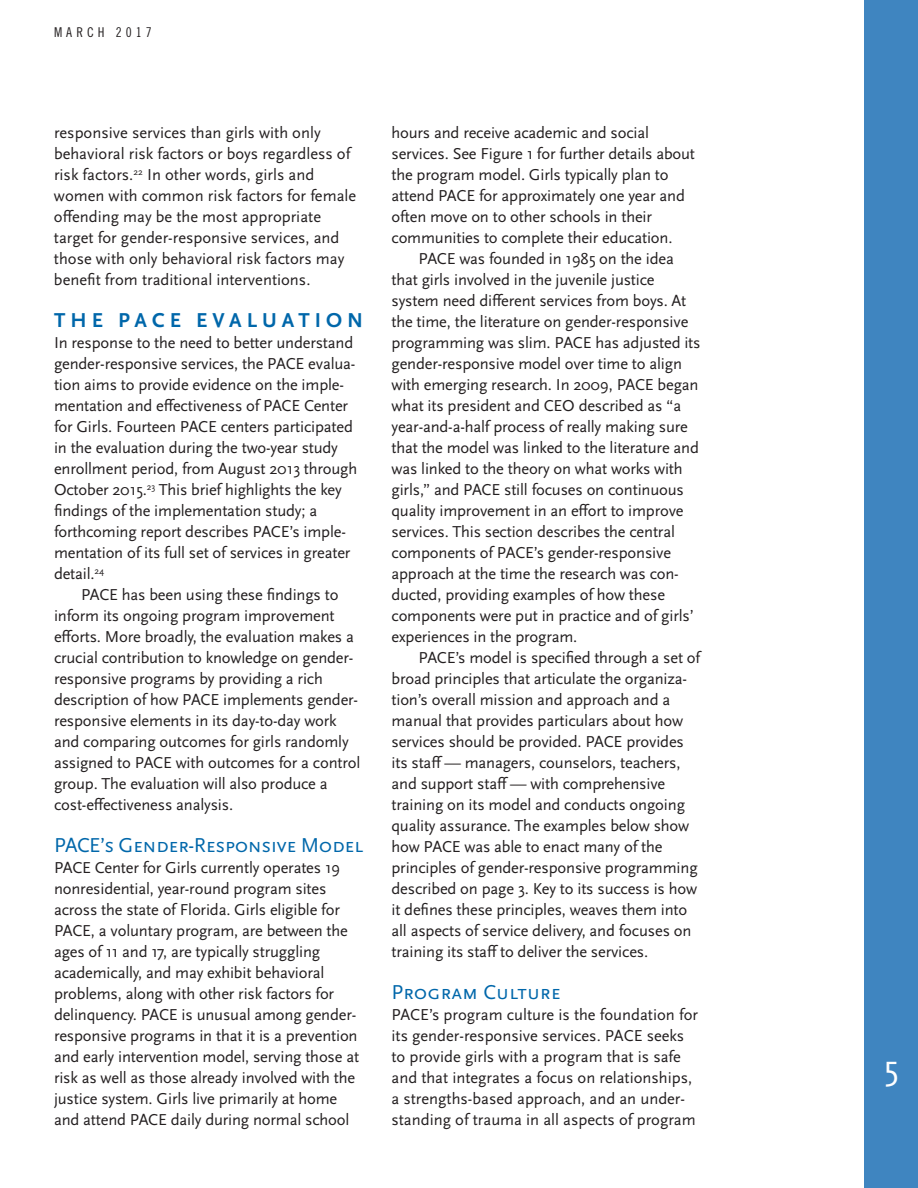
<style>
.page{position:relative;width:918px;height:1188px;background:#fff}
.page>*{position:absolute;margin:0;border:0;box-sizing:border-box;transform-origin:0 0}
.t1{font:36px "Scala Sans OT";color:#fff}
.t2{font:21px "Scala Sans OT";letter-spacing:-.02em;color:#0067aa}
.t3{font:700 21px "Scala Sans OT";letter-spacing:.24em;color:#0067aa}
.t4{font:21px "Scala Sans OT";color:#0067aa}
.t5{font:16.5px/21px "Scala Sans OT";letter-spacing:-.01em;color:#231f20}
.t6{font:13.5px "Trade Gothic LT Std Cn 18";letter-spacing:.3em;color:#231f20}
</style>
<div class="page">
<div style="left:864px;top:0;width:54px;height:1188px;background:#3f85c0"></div>
<p class="t6" style="left:54px;top:24px;width:99px">MARCH 2017</p>
<p class="t5" style="left:54px;top:123px;width:304px">responsive services than girls with only behavioral risk factors or boys regardless of risk factors.<sup>22</sup> In other words, girls and women with common risk factors for female offending may be the most appropriate target for gender-responsive services, and those with only behavioral risk factors may benefit from traditional interventions.</p>
<h2 class="t3" style="left:54px;top:308px;width:311px">THE PACE EVALUATION</h2>
<p class="t5" style="left:54px;top:333px;width:305px">In response to the need to better understand gender-responsive services, the PACE evalua&shy;tion aims to provide evidence on the imple&shy;mentation and effectiveness of PACE Center for Girls. Fourteen PACE centers participated in the evaluation during the two-year study enrollment period, from August 2013 through October 2015.<sup>23</sup> This brief highlights the key findings of the implementation study; a forthcoming report describes PACE’s imple&shy;mentation of its full set of services in greater detail.<sup>24</sup></p>
<p class="t5" style="left:54px;top:585px;width:308px;text-indent:27px">PACE has been using these findings to inform its ongoing program improvement efforts. More broadly, the evaluation makes a crucial contribution to knowledge on gender&shy;responsive programs by providing a rich description of how PACE implements gender&shy;responsive elements in its day-to-day work and comparing outcomes for girls randomly assigned to PACE with outcomes for a control group. The evaluation will also produce a cost-effectiveness analysis.</p>
<h3 class="t2" style="left:54px;top:834px;width:311px">PACE’s Gender-Responsive Model</h3>
<p class="t5" style="left:54px;top:858px;width:307px">PACE Center for Girls currently operates 19 nonresidential, year-round program sites across the state of Florida. Girls eligible for PACE, a voluntary program, are between the ages of 11 and 17, are typically struggling academically, and may exhibit behavioral problems, along with other risk factors for delinquency. PACE is unusual among gender&shy;responsive programs in that it is a prevention and early intervention model, serving those at risk as well as those already involved with the justice system. Girls live primarily at home and attend PACE daily during normal school</p>
<p class="t5" style="left:392px;top:123px;width:305px">hours and receive academic and social services. See Figure 1 for further details about the program model. Girls typically plan to attend PACE for approximately one year and often move on to other schools in their communities to complete their education.</p>
<p class="t5" style="left:392px;top:249px;width:311px;text-indent:27px">PACE was founded in 1985 on the idea that girls involved in the juvenile justice system need different services from boys. At the time, the literature on gender-responsive programming was slim. PACE has adjusted its gender-responsive model over time to align with emerging research. In 2009, PACE began what its president and CEO described as “a year-and-a-half process of really making sure that the model was linked to the literature and was linked to the theory on what works with girls,” and PACE still focuses on continuous quality improvement in an effort to improve services. This section describes the central components of PACE’s gender-responsive approach at the time the research was con&shy;ducted, providing examples of how these components were put in practice and of girls’ experiences in the program.</p>
<p class="t5" style="left:392px;top:648px;width:312px;text-indent:27px">PACE’s model is specified through a set of broad principles that articulate the organiza&shy;tion’s overall mission and approach and a manual that provides particulars about how services should be provided. PACE provides its staff — managers, counselors, teachers, and support staff — with comprehensive training on its model and conducts ongoing quality assurance. The examples below show how PACE was able to enact many of the principles of gender-responsive programming described on page 3. Key to its success is how it defines these principles, weaves them into all aspects of service delivery, and focuses on training its staff to deliver the services.</p>
<h3 class="t4" style="left:392px;top:981px;width:171px">Program Culture</h3>
<p class="t5" style="left:392px;top:1005px;width:308px">PACE’s program culture is the foundation for its gender-responsive services. PACE seeks to provide girls with a program that is safe and that integrates a focus on relationships, a strengths-based approach, and an under&shy;standing of trauma in all aspects of program</p>
<h1 class="t1" style="left:884px;top:1048px;width:16px">5</h1>
</div>
